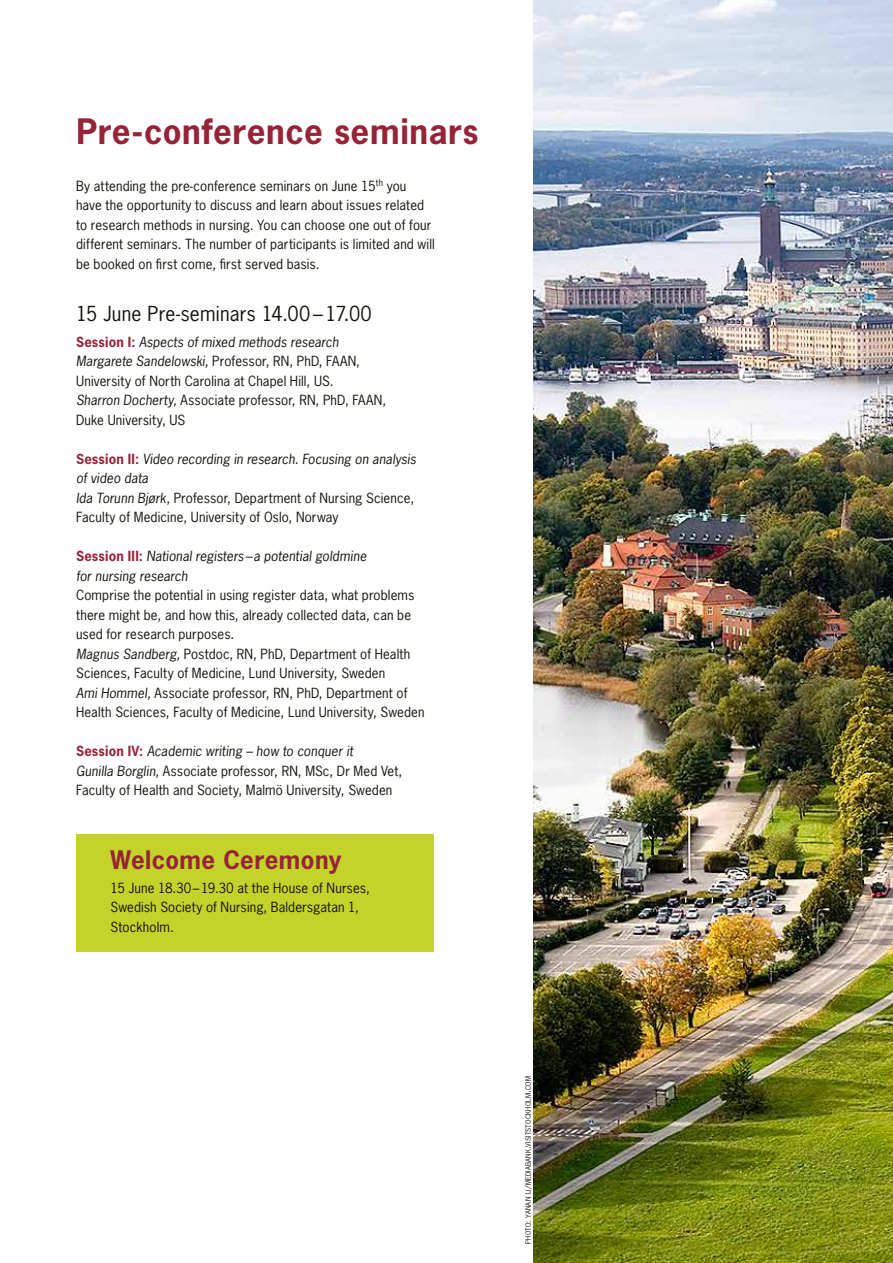
<style>
.page{position:relative;width:893px;height:1263px;background:#fff}
.page>*{position:absolute;margin:0;border:0;box-sizing:border-box;transform-origin:0 0}
.t1{font:700 33px "News Gothic Std";letter-spacing:.02em;color:#972337}
.t2{font:700 24px "News Gothic Std";letter-spacing:.02em;color:#972337}
.t3{font:19.5px "News Gothic Std";letter-spacing:.01em;color:#15130b}
.t4{font:13.2px/19.5px "News Gothic Std";letter-spacing:.01em;color:#15130b}
.t5{font:italic 13.2px/19.5px "News Gothic Std";letter-spacing:.005em;color:#15130b}
.t6{font:6.9px "News Gothic Std";letter-spacing:.025em;color:#15130b}
.s1{font-weight:700;color:#972337}
.s2{font-style:italic}
.s3{font-weight:700;font-style:normal;color:#972337}
.s4{font-size:7.5px}
.s5{font-size:9.75px}
</style>
<div class="page">
<div style="left:77px;top:834px;width:357px;height:117px;background:#c4d32a"></div>
<img style="left:534px;top:0;width:359px;height:1263px">
<h1 class="t1" style="left:77px;top:110px;width:404px">Pre-conference seminars</h1>
<p class="t4" style="left:76px;top:176px;width:360px">By attending the pre-conference seminars on June 15<sup>th</sup> you have the opportunity to discuss and learn about issues related to research methods in nursing. You can choose one out of four different seminars. The number of participants is limited and will be booked on first come, first served basis.</p>
<h3 class="t3" style="left:76px;top:301px;width:297px">15 June Pre-seminars 14.00 – 17.00</h3>
<p class="t4" style="left:76px;top:332px;width:312px"><span class="s1">Session I:</span> <span class="s2">Aspects of mixed methods research Margarete Sandelowski,</span> Professor, RN, PhD, FAAN, University of North Carolina at Chapel Hill, US.<br><span class="s2">Sharron Docherty,</span> Associate professor, RN, PhD, FAAN, Duke University, US</p>
<p class="t4" style="left:76px;top:449px;width:342px"><span class="s1">Session II:</span> <span class="s2">Video recording in research. Focusing on analysis of video data<br>Ida Torunn Bjørk</span>, Professor, Department of Nursing Science, Faculty of Medicine, University of Oslo, Norway</p>
<p class="t5" style="left:76px;top:547px;width:292px"><span class="s3">Session III:</span> National registers–a potential goldmine for nursing research</p>
<p class="t4" style="left:76px;top:585px;width:350px">Comprise the potential in using register data, what problems there might be, and how this, already collected data, can be used for research purposes.<br><span class="s2">Magnus Sandberg,</span> Postdoc, RN, PhD, Department of Health Sciences, Faculty of Medicine, Lund University, Sweden<br><span class="s2">Ami Hommel,</span> Associate professor, RN, PhD, Department of Health Sciences, Faculty of Medicine, Lund University, Sweden</p>
<p class="t4" style="left:76px;top:741px;width:328px"><span class="s1">Session IV:</span> <span class="s2">Academic writing – how to conquer it<br>Gunilla Borglin,</span> Associate professor, RN, MSc, Dr Med Vet,<br>Faculty of Health and Society, Malmö University, Sweden</p>
<h2 class="t2" style="left:111px;top:844px;width:232px">Welcome Ceremony</h2>
<p class="t4" style="left:111px;top:878px;width:261px">15 June 18.30–19.30 at the House of Nurses,<br>Swedish Society of Nursing, Baldersgatan 1,<br>Stockholm.</p>
<p class="t6" style="left:524px;top:1244px;width:169px;rotate:-90deg">photo<span class="s4">:</span> yanan li<span class="s4">/</span>mediabank<span class="s5">.</span>visitstockholm<span class="s5">.</span>com</p>
</div>
